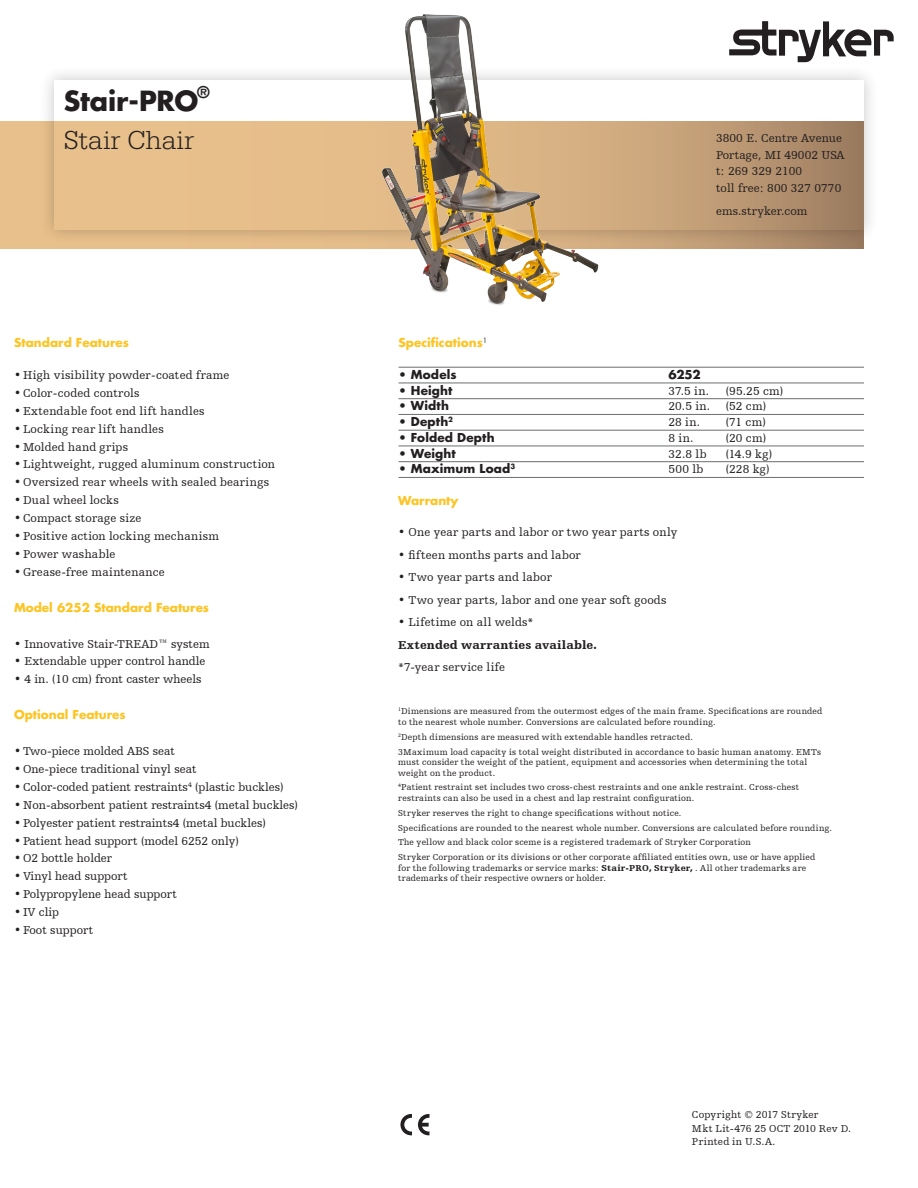
<style>
.page{position:relative;width:918px;height:1188px;background:#fff}
.page>*{position:absolute;margin:0;border:0;box-sizing:border-box;transform-origin:0 0}
.t1{font:300 27px "Egyptienne URW";letter-spacing:.015em;color:#231f20}
.t2{font:700 27px "Futura Std";letter-spacing:-.01em;color:#231f20}
.t3{font:700 15.75px "Futura Std";color:#231f20}
.Nonunderlined_list{font:12px "Humanist Slabserif 712 BT";letter-spacing:.005em;color:#231f20}
.Nonunderlined_list-2{font:700 12px "Futura Std";color:#fec422}
.Underlined_List{font:12px "Humanist Slabserif 712 BT";letter-spacing:.02em;color:#231f20}
.Underlined_List-2{font:700 12px "Futura Std";letter-spacing:.01em;color:#231f20}
.Back_Address{font:12px "Humanist Slabserif 712 BT";letter-spacing:.005em;color:#231f20}
.Nonunderlined_list-3{font:12px "Humanist Slabserif 712 BT";letter-spacing:.025em;color:#231f20}
.Nonunderlined_list-4{font:900 12px "Humanist Slabserif 712 BT";letter-spacing:.01em;color:#231f20}
.Nonunderlined_list-5{font:12px "Humanist Slabserif 712 BT";letter-spacing:.03em;color:#231f20}
.Copyright_and_Job_Nu{font:10.5px "Humanist Slabserif 712 BT";letter-spacing:.02em;color:#231f20}
.Copyright_and_Job_Nu-2{font:10.5px "Humanist Slabserif 712 BT";letter-spacing:.04em;color:#231f20}
.Legal_Text{font:9px/10.5px "Humanist Slabserif 712 BT";letter-spacing:.025em;color:#231f20}
.s1{font-weight:900}
</style>
<div class="page">
<svg style="left:0;top:122px;width:864px;height:127px;background:#e1ba87"></svg>
<svg style="left:729px;top:21px;width:165px;height:41px"></svg>
<hr style="left:399px;top:367px;width:465px;height:1px;background:#6c6d70">
<hr style="left:399px;top:383px;width:465px;height:1px;background:#6c6d70">
<hr style="left:399px;top:398px;width:465px;height:1px;background:#6c6d70">
<hr style="left:399px;top:414px;width:465px;height:1px;background:#6c6d70">
<hr style="left:399px;top:430px;width:465px;height:1px;background:#6c6d70">
<hr style="left:399px;top:446px;width:465px;height:1px;background:#6c6d70">
<hr style="left:399px;top:461px;width:465px;height:1px;background:#6c6d70">
<hr style="left:399px;top:477px;width:465px;height:1px;background:#6c6d70">
<div style="left:39px;top:65px;width:841px;height:180px;background:#231f20;opacity:.25"></div>
<svg style="left:54px;top:80px;width:810px;height:150px"></svg>
<svg style="left:400px;top:1114px;width:12px;height:21px"></svg>
<svg style="left:418px;top:1114px;width:11px;height:21px"></svg>
<img style="left:375px;top:14px;width:240px;height:291px">
<p class="t2" style="left:64px;top:83px;width:136px">Stair-PRO</p>
<p class="t3" style="left:197px;top:81px;width:14px">®</p>
<p class="t1" style="left:64px;top:124px;width:132px">Stair Chair</p>
<p class="Nonunderlined_list-2" style="left:14px;top:335px;width:117px">Standard Features</p>
<p class="Nonunderlined_list" style="left:14px;top:368px;width:217px">• High visibility powder-coated frame</p>
<p class="Nonunderlined_list" style="left:14px;top:386px;width:127px">• Color-coded controls</p>
<p class="Nonunderlined_list" style="left:14px;top:404px;width:192px">•Extendable foot end lift handles</p>
<p class="Nonunderlined_list-5" style="left:14px;top:421px;width:151px">• Locking rear lift handles</p>
<p class="Nonunderlined_list" style="left:14px;top:439px;width:116px">• Molded hand grips</p>
<p class="Nonunderlined_list-3" style="left:14px;top:457px;width:263px">• Lightweight, rugged aluminum construction</p>
<p class="Nonunderlined_list" style="left:14px;top:475px;width:257px">•Oversized rear wheels with sealed bearings</p>
<p class="Nonunderlined_list" style="left:14px;top:493px;width:106px">• Dual wheel locks</p>
<p class="Nonunderlined_list" style="left:14px;top:511px;width:129px">• Compact storage size</p>
<p class="Nonunderlined_list" style="left:14px;top:529px;width:207px">• Positive action locking mechanism</p>
<p class="Nonunderlined_list" style="left:14px;top:547px;width:103px">• Power washable</p>
<p class="Nonunderlined_list" style="left:14px;top:565px;width:152px">•Grease-free maintenance</p>
<p class="Nonunderlined_list-2" style="left:14px;top:599px;width:197px">Model 6252 Standard Features</p>
<p class="Nonunderlined_list" style="left:14px;top:636px;width:197px">• Innovative Stair-TREAD™ system</p>
<p class="Nonunderlined_list" style="left:14px;top:654px;width:193px">• Extendable upper control handle</p>
<p class="Nonunderlined_list" style="left:14px;top:672px;width:189px">• 4 in. (10 cm) front caster wheels</p>
<p class="Nonunderlined_list-2" style="left:14px;top:707px;width:113px">Optional Features</p>
<p class="Nonunderlined_list" style="left:14px;top:744px;width:162px">• Two-piece molded ABS seat</p>
<p class="Nonunderlined_list" style="left:14px;top:762px;width:184px">• One-piece traditional vinyl seat</p>
<p class="Nonunderlined_list" style="left:14px;top:780px;width:271px">• Color-coded patient restraints<sup>4</sup> (plastic buckles)</p>
<p class="Nonunderlined_list" style="left:14px;top:798px;width:285px">• Non-absorbent patient restraints4 (metal buckles)</p>
<p class="Nonunderlined_list" style="left:14px;top:815px;width:253px">• Polyester patient restraints4 (metal buckles)</p>
<p class="Nonunderlined_list" style="left:14px;top:833px;width:226px">• Patient head support (model 6252 only)</p>
<p class="Nonunderlined_list" style="left:14px;top:851px;width:99px">• O2 bottle holder</p>
<p class="Nonunderlined_list" style="left:14px;top:869px;width:115px">• Vinyl head support</p>
<p class="Nonunderlined_list" style="left:14px;top:887px;width:165px">• Polypropylene head support</p>
<p class="Nonunderlined_list" style="left:14px;top:905px;width:47px">• IV clip</p>
<p class="Nonunderlined_list" style="left:14px;top:923px;width:81px">• Foot support</p>
<p class="Nonunderlined_list" style="left:716px;top:131px;width:128px">3800 E. Centre Avenue</p>
<p class="Nonunderlined_list" style="left:716px;top:148px;width:130px">Portage, MI 49002 USA</p>
<p class="Back_Address" style="left:716px;top:164px;width:88px">t: 269 329 2100</p>
<p class="Back_Address" style="left:716px;top:181px;width:127px">toll free: 800 327 0770</p>
<p class="Back_Address" style="left:716px;top:204px;width:93px">ems.stryker.com</p>
<p class="Nonunderlined_list-2" style="left:399px;top:335px;width:90px">Specifications<sup>1</sup></p>
<p class="Underlined_List-2" style="left:399px;top:366px;width:60px">• Models</p>
<p class="Underlined_List-2" style="left:669px;top:366px;width:34px">6252</p>
<p class="Underlined_List-2" style="left:399px;top:382px;width:55px">• Height</p>
<p class="Underlined_List" style="left:669px;top:383px;width:42px">37.5 in.</p>
<p class="Underlined_List" style="left:726px;top:383px;width:59px">(95.25 cm)</p>
<p class="Underlined_List-2" style="left:399px;top:398px;width:52px">• Width</p>
<p class="Underlined_List" style="left:669px;top:399px;width:43px">20.5 in.</p>
<p class="Underlined_List" style="left:726px;top:399px;width:42px">(52 cm)</p>
<p class="Underlined_List-2" style="left:399px;top:414px;width:56px">• Depth<sup>2</sup></p>
<p class="Underlined_List" style="left:669px;top:415px;width:33px">28 in.</p>
<p class="Underlined_List" style="left:726px;top:415px;width:41px">(71 cm)</p>
<p class="Underlined_List-2" style="left:399px;top:429px;width:98px">• Folded Depth</p>
<p class="Underlined_List" style="left:669px;top:431px;width:26px">8 in.</p>
<p class="Underlined_List" style="left:726px;top:431px;width:42px">(20 cm)</p>
<p class="Underlined_List-2" style="left:399px;top:445px;width:59px">• Weight</p>
<p class="Underlined_List" style="left:669px;top:446px;width:40px">32.8 lb</p>
<p class="Underlined_List" style="left:726px;top:446px;width:48px">(14.9 kg)</p>
<p class="Underlined_List-2" style="left:399px;top:461px;width:118px">• Maximum Load<sup>3</sup></p>
<p class="Underlined_List" style="left:669px;top:462px;width:36px">500 lb</p>
<p class="Underlined_List" style="left:726px;top:462px;width:45px">(228 kg)</p>
<p class="Nonunderlined_list-2" style="left:398px;top:492px;width:62px">Warranty</p>
<p class="Nonunderlined_list" style="left:398px;top:525px;width:281px">• One year parts and labor or two year parts only</p>
<p class="Nonunderlined_list" style="left:398px;top:547px;width:184px">• fifteen months parts and labor</p>
<p class="Nonunderlined_list" style="left:398px;top:570px;width:155px">• Two year parts and labor</p>
<p class="Nonunderlined_list" style="left:398px;top:592px;width:270px">• Two year parts, labor and one year soft goods</p>
<p class="Nonunderlined_list" style="left:398px;top:615px;width:137px">• Lifetime on all welds*</p>
<p class="Nonunderlined_list-4" style="left:398px;top:637px;width:200px">Extended warranties available.</p>
<p class="Nonunderlined_list" style="left:398px;top:660px;width:108px">*7-year service life</p>
<p class="Legal_Text" style="left:398px;top:706px;width:426px"><sup>1</sup>Dimensions are measured from the outermost edges of the main frame. Specifications are rounded to the nearest whole number. Conversions are calculated before rounding.</p>
<p class="Legal_Text" style="left:398px;top:731px;width:296px"><sup>2</sup>Depth dimensions are measured with extendable handles retracted.</p>
<p class="Legal_Text" style="left:398px;top:746px;width:425px">3Maximum load capacity is total weight distributed in accordance to basic human anatomy. EMTs must consider the weight of the patient, equipment and accessories when determining the total weight on the product.</p>
<p class="Legal_Text" style="left:398px;top:782px;width:403px"><sup>4</sup>Patient restraint set includes two cross-chest restraints and one ankle restraint. Cross-chest restraints can also be used in a chest and lap restraint configuration.</p>
<p class="Legal_Text" style="left:398px;top:807px;width:285px">Stryker reserves the right to change specifications without notice.</p>
<p class="Legal_Text" style="left:398px;top:822px;width:435px">Specifications are rounded to the nearest whole number. Conversions are calculated before rounding.</p>
<p class="Legal_Text" style="left:398px;top:837px;width:354px">The yellow and black color sceme is a registered trademark of Stryker Corporation</p>
<p class="Legal_Text" style="left:398px;top:852px;width:419px">Stryker Corporation or its divisions or other corporate affiliated entities own, use or have applied for the following trademarks or service marks: <span class="s1">Stair-PRO, Stryker,</span> . All other trademarks are trademarks of their respective owners or holder.</p>
<p class="Copyright_and_Job_Nu" style="left:692px;top:1108px;width:128px">Copyright © 2017 Stryker</p>
<p class="Copyright_and_Job_Nu" style="left:692px;top:1122px;width:161px">Mkt Lit-476 25 OCT 2010 Rev D.</p>
<p class="Copyright_and_Job_Nu-2" style="left:692px;top:1135px;width:85px">Printed in U.S.A.</p>
</div>
